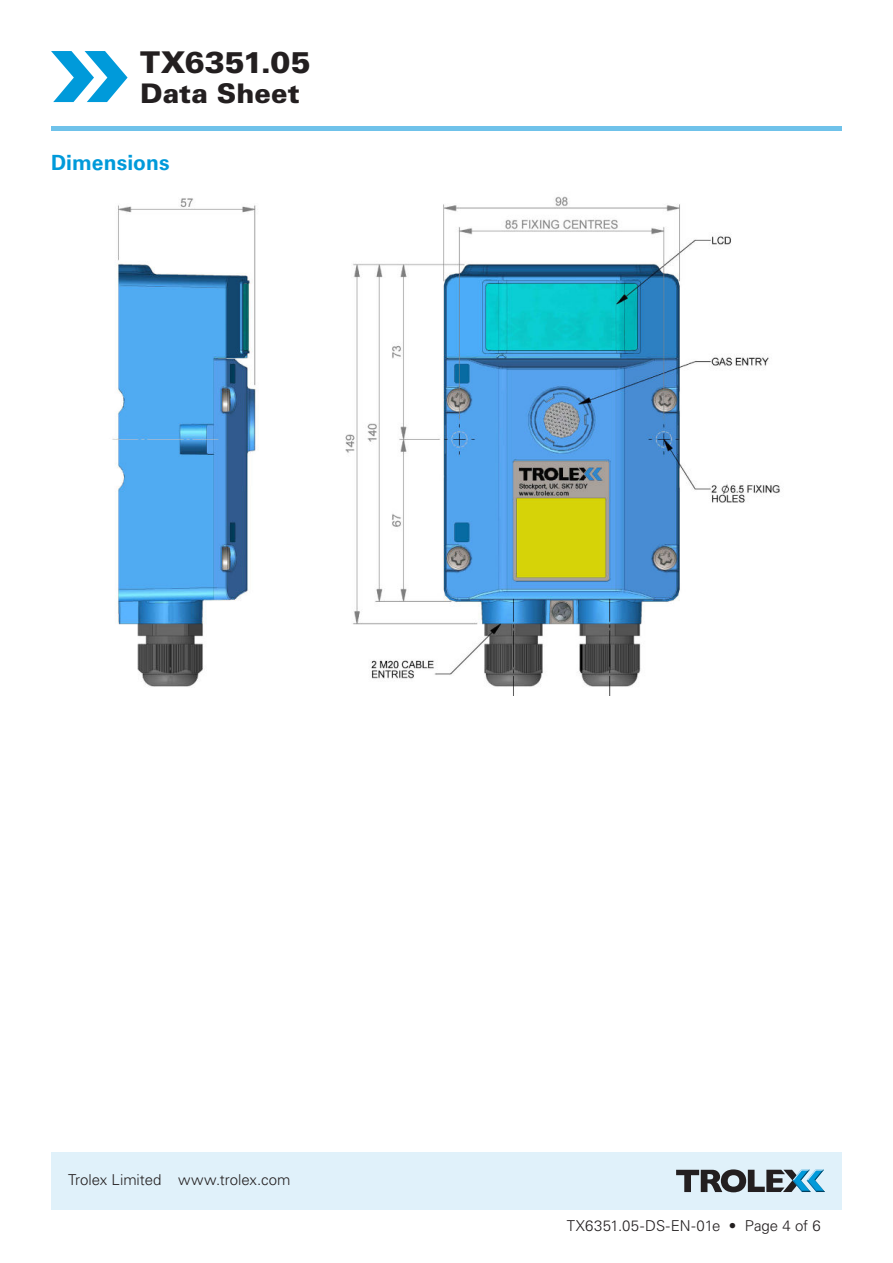
<style>
.page{position:relative;width:893px;height:1263px;background:#fff}
.page>*{position:absolute;margin:0;border:0;box-sizing:border-box;transform-origin:0 0}
.t1{font:900 30px "Univers LT Std";color:#231f20}
.t2{font:900 27px "Univers LT Std";color:#231f20}
.t3{font:700 21px "Univers LT Std";letter-spacing:.005em;color:#009ada}
.t4{font:300 15px "Univers LT Std";color:#231f20}
</style>
<div class="page">
<svg style="left:51px;top:51px;width:77px;height:51px"></svg>
<div style="left:51px;top:126px;width:791px;height:5px;background:#6fc2ea"></div>
<div style="left:51px;top:1152px;width:791px;height:58px;background:#e0f1fa"></div>
<svg style="left:676px;top:1169px;width:149px;height:23px"></svg>
<img style="left:112px;top:196px;width:668px;height:499px">
<h1 class="t1" style="left:140px;top:45px;width:172px">TX6351.05</h1>
<h2 class="t2" style="left:140px;top:78px;width:161px">Data Sheet</h2>
<h3 class="t3" style="left:51px;top:154px;width:120px">Dimensions</h3>
<p class="t4" style="left:68px;top:1173px;width:224px">Trolex Limited www.trolex.com</p>
<p class="t4" style="left:567px;top:1220px;width:255px">TX6351.05-DS-EN-01e • Page 4 of 6</p>
</div>
